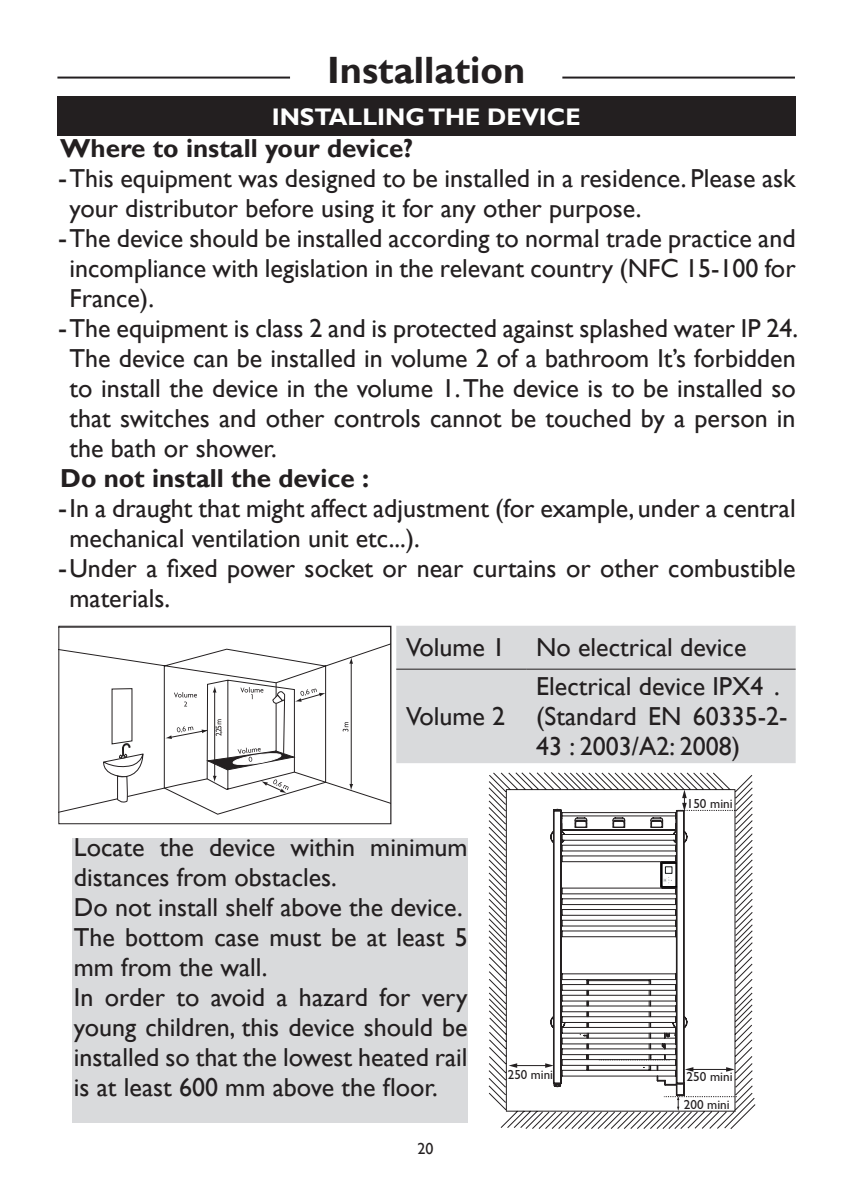
<style>
.page{position:relative;width:851px;height:1191px;background:#fff}
.page>*{position:absolute;margin:0;border:0;box-sizing:border-box;transform-origin:0 0}
.TITRE_1{font:700 38px "Gill Sans";color:#231f20}
.t1{font:26px/30px "Gill Sans";color:#231f20}
.TEXTE_AVERTSSEMENT_B{font:700 26px "Gill Sans";color:#231f20}
.TITRE_2{font:700 24px "Gill Sans";color:#fff}
.t2{font:16px "Gill Sans";color:#231f20}
.t3{font:13.2px "Gill Sans";color:#231f20}
.s1{font-size:28px}
</style>
<div class="page">
<div style="left:396px;top:626px;width:399px;height:137px;background:#d9dadc"></div>
<hr style="left:396px;top:669px;width:130px;height:1px;background:#231f20">
<hr style="left:526px;top:669px;width:269px;height:1px;background:#231f20">
<svg style="left:60px;top:644px;width:329px;height:171px"></svg>
<div style="left:58px;top:626px;width:333px;height:198px;border:1px solid #231f20"></div>
<svg style="left:493px;top:772px;width:262px;height:357px"></svg>
<hr style="left:515px;top:1065px;width:31px;height:1px;background:#231f20">
<svg style="left:488px;top:774px;width:29px;height:337px"></svg>
<svg style="left:545px;top:789px;width:191px;height:322px"></svg>
<div style="left:72px;top:838px;width:395px;height:285px;background:#d9dadc"></div>
<div style="left:57px;top:96px;width:738px;height:40px;background:#231f20"></div>
<hr style="left:57px;top:77px;width:233px;height:2px;background:#231f20">
<hr style="left:562px;top:77px;width:232px;height:2px;background:#231f20">
<p class="TITRE_1" style="left:327px;top:47px;width:199px">Installation</p>
<p class="TITRE_2" style="left:271px;top:102px;width:310px">INSTALLING THE DEVICE</p>
<p class="TEXTE_AVERTSSEMENT_B" style="left:60px;top:132px;width:354px">Where to install your device?</p>
<p class="t1" style="left:69px;top:164px;width:727px;text-indent:-11px"><span class="s1">-</span>This equipment was designed to be installed in a residence. Please ask your distributor before using it for any other purpose.</p>
<p class="t1" style="left:69px;top:224px;width:727px;text-align:justify;text-indent:-11px"><span class="s1">-</span>The device should be installed according to normal trade practice and incompliance with legislation in the relevant country (NFC 15-100 for France).</p>
<p class="t1" style="left:69px;top:314px;width:730px;text-align:justify;text-indent:-11px"><span class="s1">-</span>The equipment is class 2 and is protected against splashed water IP 24.<br>The device can be installed in volume 2 of a bathroom It’s forbidden to install the device in the volume 1. The device is to be installed so that switches and other controls cannot be touched by a person in the bath or shower.</p>
<p class="TEXTE_AVERTSSEMENT_B" style="left:60px;top:462px;width:310px">Do not install the device :</p>
<p class="t1" style="left:69px;top:494px;width:727px;text-indent:-11px"><span class="s1">-</span>In a draught that might affect adjustment (for example, under a central mechanical ventilation unit etc...).</p>
<p class="t1" style="left:69px;top:554px;width:727px;text-indent:-11px"><span class="s1">-</span>Under a fixed power socket or near curtains or other combustible materials.</p>
<p class="t1" style="left:406px;top:633px;width:341px">Volume 1 No electrical device</p>
<p class="t1" style="left:406px;top:702px;width:100px">Volume 2</p>
<p class="t1" style="left:536px;top:672px;width:253px">Electrical device IPX4 .. (Standard EN 60335-2-<br>43 : 2003/A2: 2008)</p>
<p class="t3" style="left:686px;top:795px;width:47px">150 mini</p>
<p class="t1" style="left:74px;top:833px;width:395px">Locate the device within minimum distances from obstacles.<br>Do not install shelf above the device.<br>The bottom case must be at least 5 mm from the wall.<br>In order to avoid a hazard for very young children, this device should be installed so that the lowest heated rail is at least 600 mm above the floor.</p>
<p class="t2" style="left:417px;top:1139px;width:17px">20</p>
<p class="t3" style="left:508px;top:1066px;width:47px">250 mini</p>
<p class="t3" style="left:686px;top:1069px;width:47px">250 mini</p>
<p class="t3" style="left:683px;top:1097px;width:47px">200 mini</p>
</div>
